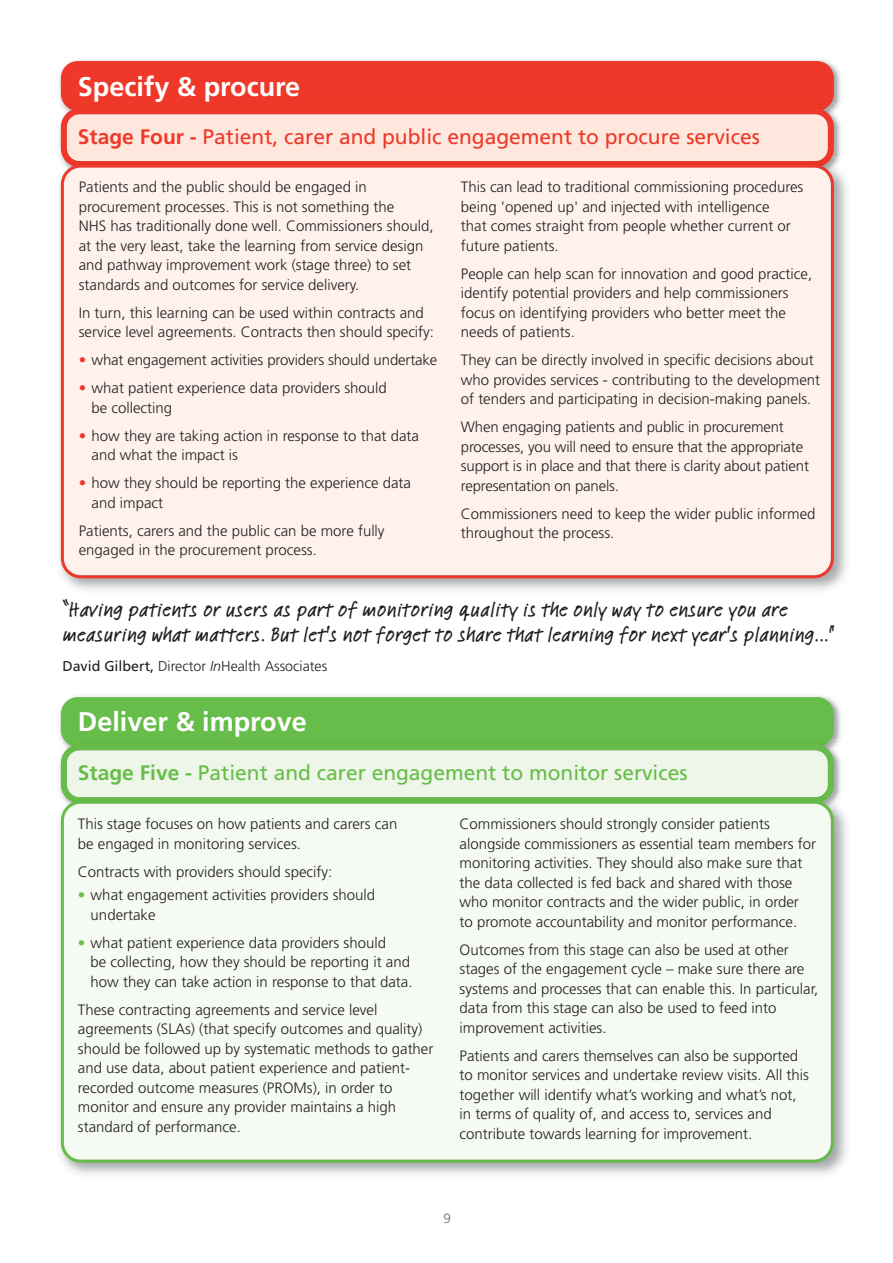
<style>
.page{position:relative;width:893px;height:1263px;background:#fff}
.page>*{position:absolute;margin:0;border:0;box-sizing:border-box;transform-origin:0 0}
.t1{font:700 27px "Frutiger";color:#fff}
.t2{font:500 21px/25.5px "Linotype Feltpen";letter-spacing:.01em;color:#231f20}
.t3{font:21px "Frutiger";color:#ef3829}
.t4{font:21px "Frutiger";color:#67bd49}
.t5{font:300 15px/19.5px "Frutiger";color:#231f20}
.t6{font:300 14.25px "Frutiger";color:#231f20}
.t7{font:300 13.5px "Frutiger";color:#6d6e70}
.s1{font-weight:700}
.s2{color:#ef3829}
.s3{font-weight:400}
.s4{font-style:italic}
.s5{color:#67bd49}
</style>
<div class="page">
<img style="left:59px;top:59px;width:782px;height:63px">
<div style="left:61px;top:61px;width:772px;height:50px;background:#ef3829;border-radius:17px"></div>
<svg style="left:61px;top:108px;width:772px;height:50px;background:#fbcfc5"></svg>
<img style="left:60px;top:158px;width:787px;height:432px">
<hr style="left:71px;top:158px;width:752px;height:3px;background:#fee9df">
<div style="left:61px;top:164px;width:772px;height:414px;background:#fff2ec"></div>
<img style="left:59px;top:695px;width:782px;height:63px">
<div style="left:61px;top:697px;width:772px;height:50px;background:#67bd49;border-radius:17px"></div>
<svg style="left:61px;top:744px;width:772px;height:50px;background:#daedd1"></svg>
<img style="left:60px;top:794px;width:787px;height:381px">
<hr style="left:71px;top:794px;width:752px;height:3px;background:#edf6e8">
<div style="left:61px;top:800px;width:772px;height:363px;background:#f5faf2"></div>
<h1 class="t1" style="left:78px;top:76px;width:224px">Specify &amp; procure</h1>
<h2 class="t3" style="left:78px;top:128px;width:683px"><span class="s1">Stage Four -</span> Patient, carer and public engagement to procure services</h2>
<p class="t5" style="left:79px;top:178px;width:356px">Patients and the public should be engaged in procurement processes. This is not something the<br>NHS has traditionally done well. Commissioners should, at the very least, take the learning from service design and pathway improvement work (stage three) to set standards and outcomes for service delivery.</p>
<p class="t5" style="left:79px;top:304px;width:357px">In turn, this learning can be used within contracts and service level agreements. Contracts then should specify:</p>
<p class="t5" style="left:79px;top:351px;width:360px"><span class="s2">•</span> what engagement activities providers should undertake</p>
<p class="t5" style="left:91px;top:379px;width:297px;text-indent:-13px"><span class="s2">•</span> what patient experience data providers should be collecting</p>
<p class="t5" style="left:91px;top:427px;width:329px;text-indent:-13px"><span class="s2">•</span> how they are taking action in response to that data and what the impact is</p>
<p class="t5" style="left:91px;top:474px;width:321px;text-indent:-13px"><span class="s2">•</span> how they should be reporting the experience data and impact</p>
<p class="t5" style="left:79px;top:522px;width:307px">Patients, carers and the public can be more fully engaged in the procurement process.</p>
<p class="t5" style="left:461px;top:178px;width:344px">This can lead to traditional commissioning procedures being 'opened up' and injected with intelligence<br>that comes straight from people whether current or future patients.</p>
<p class="t5" style="left:461px;top:265px;width:353px">People can help scan for innovation and good practice, identify potential providers and help commissioners focus on identifying providers who better meet the needs of patients.</p>
<p class="t5" style="left:461px;top:351px;width:361px">They can be directly involved in specific decisions about who provides services - contributing to the development of tenders and participating in decision-making panels.</p>
<p class="t5" style="left:461px;top:418px;width:349px">When engaging patients and public in procurement processes, you will need to ensure that the appropriate support is in place and that there is clarity about patient representation on panels.</p>
<p class="t5" style="left:461px;top:505px;width:356px">Commissioners need to keep the wider public informed throughout the process.</p>
<h2 class="t2" style="left:62px;top:598px;width:773px">“Having patients or users as part of monitoring quality is the only way to ensure you are measuring what matters. But let's not forget to share that learning for next year's planning..."</h2>
<p class="t6" style="left:62px;top:660px;width:266px"><span class="s3">David Gilbert,</span> Director <span class="s4">In</span>Health Associates</p>
<h1 class="t1" style="left:78px;top:711px;width:230px">Deliver &amp; improve</h1>
<h2 class="t4" style="left:78px;top:764px;width:611px"><span class="s1">Stage Five -</span> Patient and carer engagement to monitor services</h2>
<p class="t5" style="left:78px;top:815px;width:321px">This stage focuses on how patients and carers can be engaged in monitoring services.</p>
<p class="t5" style="left:78px;top:863px;width:256px">Contracts with providers should specify:</p>
<p class="t5" style="left:91px;top:886px;width:286px;text-indent:-13px"><span class="s5">•</span> what engagement activities providers should undertake</p>
<p class="t5" style="left:91px;top:934px;width:323px;text-indent:-13px"><span class="s5">•</span> what patient experience data providers should<br>be collecting, how they should be reporting it and how they can take action in response to that data.</p>
<p class="t5" style="left:78px;top:1001px;width:357px">These contracting agreements and service level agreements (SLAs) (that specify outcomes and quality) should be followed up by systematic methods to gather and use data, about patient experience and patient&shy;recorded outcome measures (PROMs), in order to monitor and ensure any provider maintains a high standard of performance.</p>
<p class="t5" style="left:459px;top:815px;width:358px">Commissioners should strongly consider patients alongside commissioners as essential team members for monitoring activities. They should also make sure that the data collected is fed back and shared with those who monitor contracts and the wider public, in order to promote accountability and monitor performance.</p>
<p class="t5" style="left:459px;top:941px;width:360px">Outcomes from this stage can also be used at other stages of the engagement cycle – make sure there are systems and processes that can enable this. In particular, data from this stage can also be used to feed into improvement activities.</p>
<p class="t5" style="left:459px;top:1047px;width:351px">Patients and carers themselves can also be supported to monitor services and undertake review visits. All this together will identify what’s working and what’s not, in terms of quality of, and access to, services and contribute towards learning for improvement.</p>
<p class="t7" style="left:443px;top:1213px;width:9px">9</p>
</div>
